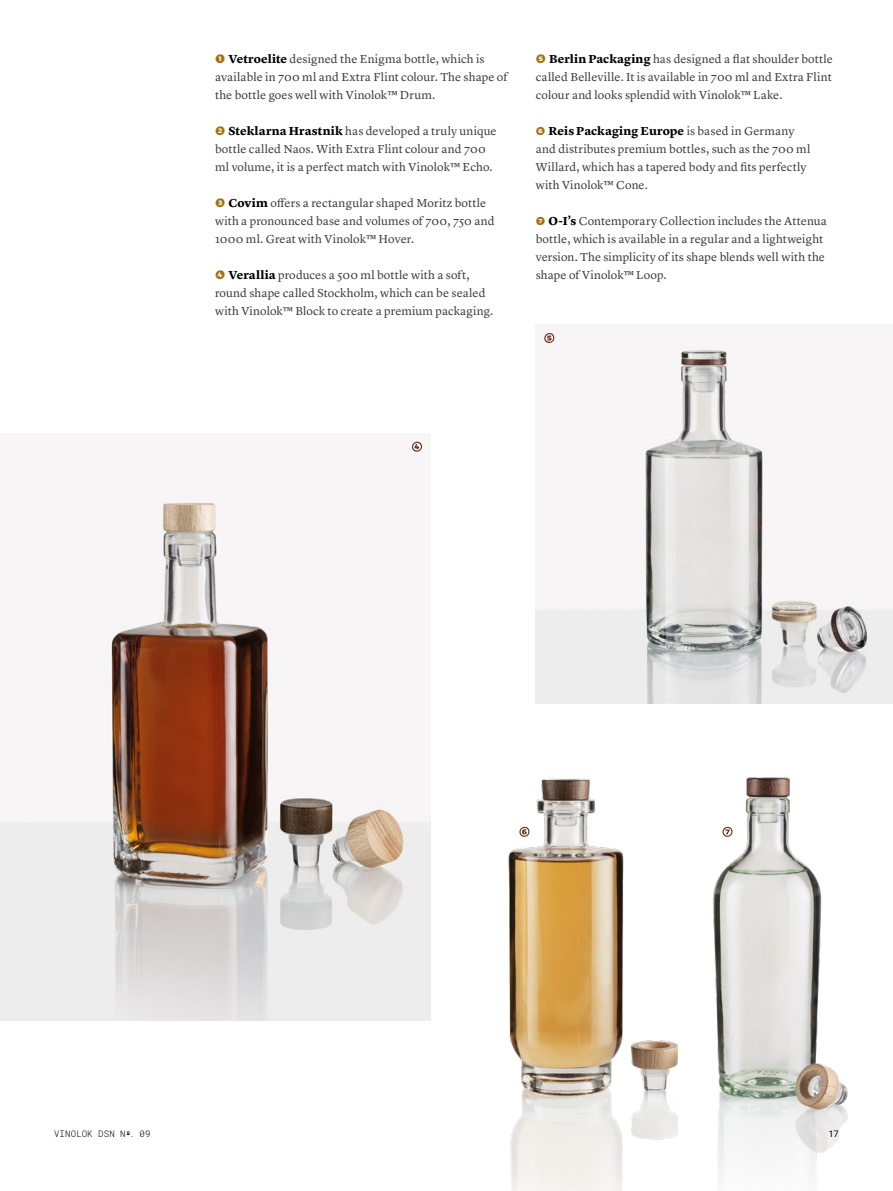
<style>
.page{position:relative;width:893px;height:1191px;background:#fff}
.page>*{position:absolute;margin:0;border:0;box-sizing:border-box;transform-origin:0 0}
.t1{font:12px/18px "Lyon Text";letter-spacing:.005em;color:#3c3c3b}
.t2{font:300 9px "Roboto Mono";letter-spacing:.02em;color:#000}
.t3{font:9px "Roboto Mono";color:#000}
.s1{font-family:"Dederon SDOT";font-weight:700;color:#a37316}
.s2{font-weight:700;color:#000}
.s3{font-family:"Dederon SDOT";font-weight:700;font-size:11.25px;color:#a37316}
</style>
<div class="page">
<img style="left:0;top:441px;width:431px;height:579px">
<img style="left:536px;top:336px;width:357px;height:368px">
<img style="left:713px;top:777px;width:135px;height:403px">
<img style="left:508px;top:779px;width:170px;height:412px">
<svg style="left:412px;top:442px;width:10px;height:10px"></svg>
<svg style="left:544px;top:333px;width:10px;height:10px"></svg>
<svg style="left:519px;top:827px;width:10px;height:9px"></svg>
<svg style="left:722px;top:827px;width:10px;height:9px"></svg>
<p class="t1" style="left:215px;top:49px;width:294px"><span class="s1">❶</span> <span class="s2">Vetroelite</span> designed the Enigma bottle, which is available in 700 ml and Extra Flint colour. The shape of the bottle goes well with Vinolok™ Drum.</p>
<p class="t1" style="left:215px;top:121px;width:283px"><span class="s1">❷</span> <span class="s2">Steklarna Hrastnik</span> has developed a truly unique bottle called Naos. With Extra Flint colour and 700 ml volume, it is a perfect match with Vinolok™ Echo.</p>
<p class="t1" style="left:215px;top:193px;width:281px"><span class="s1">❸</span> <span class="s2">Covim</span> offers a rectangular shaped Moritz bottle with a pronounced base and volumes of 700, 750 and<br>1000 ml. Great with Vinolok™ Hover.</p>
<p class="t1" style="left:215px;top:265px;width:280px"><span class="s1">❹</span> <span class="s2">Verallia</span> produces a 500 ml bottle with a soft, round shape called Stockholm, which can be sealed with Vinolok™ Block to create a premium packaging.</p>
<p class="t1" style="left:536px;top:49px;width:299px;text-align:justify"><span class="s1">❺</span> <span class="s2">Berlin Packaging</span> has designed a flat shoulder bottle called Belleville. It is available in 700 ml and Extra Flint colour and looks splendid with Vinolok™ Lake.</p>
<p class="t1" style="left:536px;top:121px;width:276px"><span class="s3">❻</span> <span class="s2">Reis Packaging Europe</span> is based in Germany and distributes premium bottles, such as the 700 ml Willard, which has a tapered body and fits perfectly with Vinolok™ Cone.</p>
<p class="t1" style="left:536px;top:211px;width:293px"><span class="s3">❼</span> <span class="s2">O-I’s</span> Contemporary Collection includes the Attenua bottle, which is available in a regular and a lightweight version. The simplicity of its shape blends well with the shape of Vinolok™ Loop.</p>
<p class="t2" style="left:54px;top:1127px;width:98px">VINOLOK DSN N <sup>o</sup>. 09</p>
<p class="t3" style="left:829px;top:1127px;width:12px">17</p>
</div>
